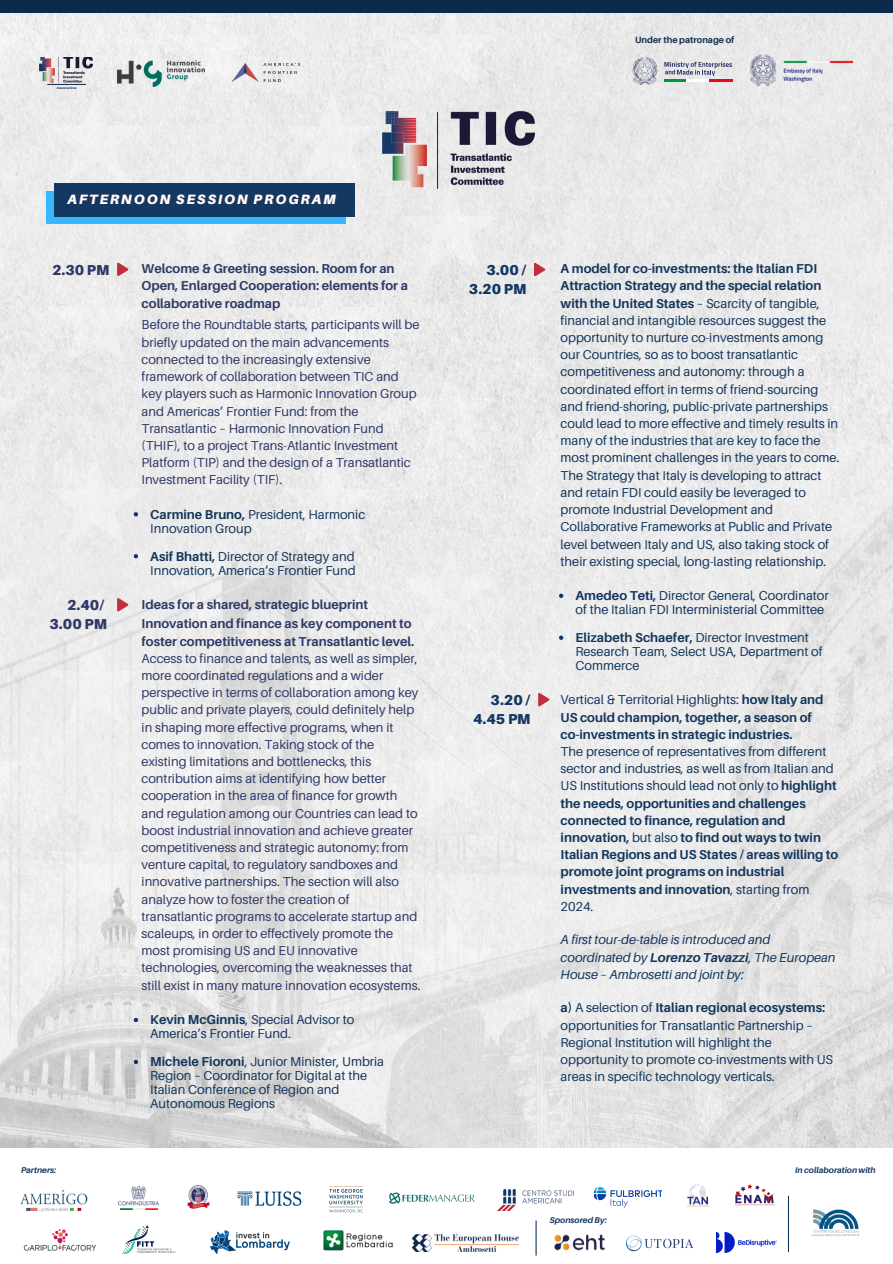
<style>
.page{position:relative;width:893px;height:1264px;background:#fff}
.page>*{position:absolute;margin:0;border:0;box-sizing:border-box;transform-origin:0 0}
.t1{font:900 14.4px "Aileron";color:#133861}
.t2{font:900 14.4px/19px "Aileron";color:#2f3867;text-align:right}
.t3{font:italic 900 13.5px "Aileron";letter-spacing:.15em;color:#fff}
.t4{font:12.9px/17.2px "Aileron";color:#12365d}
.t5{font:12.9px/17.2px "Aileron";color:#2f3867}
.t6{font:700 12.9px/17.2px "Aileron";color:#12365d}
.t7{font:700 12.9px/17.2px "Aileron";color:#2f3867}
.t8{font:italic 12.9px/17.2px "Aileron";color:#12365d}
.t9{font:700 9px "Aileron";color:#0c2a49}
.t10{font:italic 700 8.4px "Aileron";color:#12365d}
.t11{font:italic 700 3.15px "Aileron";color:#0c2a49}
.s1{font-weight:700}
.s2{font-weight:400}
</style>
<div class="page">
<div style="left:0;top:13px;width:892px;height:507px;background:#eaeaea"></div>
<div style="left:0;top:13px;width:24px;height:79px;background:#eee"></div>
<div style="left:166px;top:13px;width:95px;height:79px;background:#efefef"></div>
<div style="left:403px;top:13px;width:95px;height:79px;background:#ededed"></div>
<div style="left:48px;top:92px;width:95px;height:90px;background:#eee"></div>
<div style="left:284px;top:92px;width:95px;height:90px;background:#ededed"></div>
<div style="left:0;top:182px;width:24px;height:91px;background:#ececec"></div>
<div style="left:166px;top:182px;width:95px;height:91px;background:#ededed"></div>
<div style="left:403px;top:189px;width:95px;height:84px;background:#ececec"></div>
<svg style="left:284px;top:273px;width:95px;height:91px"></svg>
<svg style="left:0;top:364px;width:24px;height:91px"></svg>
<svg style="left:166px;top:364px;width:95px;height:91px"></svg>
<svg style="left:403px;top:364px;width:95px;height:91px"></svg>
<svg style="left:284px;top:455px;width:95px;height:65px"></svg>
<img style="left:0;top:520px;width:656px;height:480px">
<img style="left:656px;top:418px;width:236px;height:730px">
<img style="left:425px;top:1000px;width:308px;height:148px">
<img style="left:0;top:872px;width:425px;height:276px">
<img style="left:118px;top:60px;width:86px;height:26px">
<img style="left:226px;top:57px;width:93px;height:33px">
<img style="left:39px;top:57px;width:53px;height:26px">
<hr style="left:47px;top:84px;width:39px;height:1px;background:#0c2a49">
<img style="left:750px;top:54px;width:102px;height:32px">
<svg style="left:632px;top:57px;width:25px;height:28px"></svg>
<hr style="left:664px;top:79px;width:23px;height:2px;background:#009640">
<hr style="left:687px;top:79px;width:22px;height:2px;background:#fff">
<hr style="left:709px;top:79px;width:23px;height:2px;background:#e30b17">
<svg style="left:664px;top:62px;width:68px;height:14px"></svg>
<svg style="left:48px;top:263px;width:95px;height:101px"></svg>
<div style="left:48px;top:455px;width:95px;height:90px;background:#ededed"></div>
<svg style="left:134px;top:554px;width:4px;height:4px"></svg>
<svg style="left:117px;top:598px;width:11px;height:13px"></svg>
<svg style="left:48px;top:1004px;width:95px;height:91px;background:#d9d9d9"></svg>
<svg style="left:538px;top:693px;width:11px;height:13px"></svg>
<svg style="left:534px;top:263px;width:11px;height:13px"></svg>
<div style="left:0;top:0;width:892px;height:13px;background:#0c2a49"></div>
<svg style="left:559px;top:593px;width:4px;height:5px"></svg>
<svg style="left:559px;top:635px;width:4px;height:5px"></svg>
<div style="left:46px;top:191px;width:299px;height:33px;background:#38b6ff"></div>
<div style="left:55px;top:183px;width:300px;height:34px;background:#133861"></div>
<img style="left:382px;top:111px;width:152px;height:78px">
<img style="left:187px;top:1185px;width:23px;height:23px">
<img style="left:498px;top:1189px;width:75px;height:21px">
<img style="left:237px;top:1191px;width:64px;height:15px">
<img style="left:20px;top:1189px;width:68px;height:22px">
<img style="left:594px;top:1187px;width:67px;height:20px">
<img style="left:687px;top:1184px;width:21px;height:22px">
<img style="left:735px;top:1184px;width:40px;height:22px">
<img style="left:389px;top:1192px;width:86px;height:12px">
<hr style="left:787px;top:1195px;width:2px;height:56px;background:#12365d">
<img style="left:812px;top:1209px;width:48px;height:27px">
<img style="left:119px;top:1186px;width:39px;height:23px">
<img style="left:329px;top:1186px;width:34px;height:26px">
<img style="left:23px;top:1229px;width:73px;height:22px">
<img style="left:122px;top:1225px;width:54px;height:29px">
<img style="left:210px;top:1230px;width:79px;height:23px">
<img style="left:323px;top:1230px;width:70px;height:21px">
<img style="left:412px;top:1234px;width:107px;height:17px">
<hr style="left:535px;top:1220px;width:1px;height:35px;background:#12365d">
<img style="left:716px;top:1232px;width:60px;height:20px">
<img style="left:626px;top:1235px;width:68px;height:17px">
<img style="left:554px;top:1234px;width:51px;height:17px">
<p class="t11" style="left:57px;top:86px;width:21px">Associazione</p>
<p class="t3" style="left:67px;top:191px;width:270px">AFTERNOON SESSION PROGRAM</p>
<p class="t2" style="left:52px;top:260px;width:59px">2.30 PM</p>
<p class="t7" style="left:142px;top:260px;width:268px">Welcome &amp; Greeting session. Room for an<br>Open, Enlarged Cooperation: elements for a collaborative roadmap</p>
<p class="t5" style="left:142px;top:316px;width:279px">Before the Roundtable starts, participants will be briefly updated on the main advancements connected to the increasingly extensive framework of collaboration between TIC and key players such as Harmonic Innovation Group and Americas’ Frontier Fund: from the Transatlantic – Harmonic Innovation Fund (THIF), to a project Trans-Atlantic Investment Platform (TIP) and the design of a Transatlantic Investment Facility (TIF).</p>
<p class="t4" style="left:150px;top:507px;width:216px;line-height:14px"><span class="s1">Carmine Bruno,</span> President, Harmonic<br>Innovation Group</p>
<p class="t4" style="left:150px;top:549px;width:207px;line-height:14px"><span class="s1">Asif Bhatti,</span> Director of Strategy and<br>Innovation, America’s Frontier Fund</p>
<p class="t2" style="left:49px;top:595px;width:59px">2.40/<br>3.00 PM</p>
<p class="t7" style="left:142px;top:596px;width:228px">Ideas for a shared, strategic blueprint</p>
<p class="t5" style="left:142px;top:615px;width:280px"><span class="s1">Innovation and finance as key component to foster competitiveness at Transatlantic level.<br></span>Access to finance and talents, as well as simpler, more coordinated regulations and a wider perspective in terms of collaboration among key public and private players, could definitely help in shaping more effective programs, when it comes to innovation. Taking stock of the existing limitations and bottlenecks, this contribution aims at identifying how better cooperation in the area of finance for growth and regulation among our Countries can lead to boost industrial innovation and achieve greater competitiveness and strategic autonomy: from venture capital, to regulatory sandboxes and innovative partnerships. The section will also analyze how to foster the creation of transatlantic programs to accelerate startup and scaleups, in order to effectively promote the most promising US and EU innovative technologies, overcoming the weaknesses that still exist in many mature innovation ecosystems.</p>
<p class="t4" style="left:150px;top:1012px;width:205px;line-height:14px"><span class="s1">Kevin McGinnis</span>, Special Advisor to<br>America’s Frontier Fund.</p>
<p class="t4" style="left:150px;top:1054px;width:235px;line-height:14px"><span class="s1">Michele Fioroni</span>, Junior Minister, Umbria Region – Coordinator for Digital at the Italian Conference of Region and Autonomous Regions</p>
<p class="t10" style="left:21px;top:1164px;width:37px">Partners:</p>
<p class="t9" style="left:635px;top:34px;width:100px">Under the patronage of</p>
<p class="t1" style="left:486px;top:261px;width:41px">3.00 /</p>
<p class="t1" style="left:469px;top:280px;width:59px">3.20 PM</p>
<p class="t1" style="left:490px;top:691px;width:41px">3.20 /</p>
<p class="t1" style="left:473px;top:710px;width:59px">4.45 PM</p>
<p class="t4" style="left:560px;top:260px;width:280px"><span class="s1">A model for co-investments: the Italian FDI Attraction Strategy and the special relation with the United States</span> – Scarcity of tangible, financial and intangible resources suggest the opportunity to nurture co-investments among our Countries, so as to boost transatlantic competitiveness and autonomy: through a coordinated effort in terms of friend-sourcing and friend-shoring, public-private partnerships could lead to more effective and timely results in many of the industries that are key to face the most prominent challenges in the years to come.<br>The Strategy that Italy is developing to attract and retain FDI could easily be leveraged to promote Industrial Development and Collaborative Frameworks at Public and Private level between Italy and US, also taking stock of their existing special, long-lasting relationship.</p>
<p class="t4" style="left:575px;top:588px;width:254px;line-height:14px"><span class="s1">Amedeo Teti,</span> Director General, Coordinator of the Italian FDI Interministerial Committee</p>
<p class="t4" style="left:575px;top:630px;width:248px;line-height:14px"><span class="s1">Elizabeth Schaefer,</span> Director Investment<br>Research Team, Select USA, Department of<br>Commerce</p>
<p class="t6" style="left:560px;top:691px;width:264px"><span class="s2">Vertical &amp; Territorial Highlights:</span> how Italy and<br>US could champion, together, a season of</p>
<p class="t6" style="left:560px;top:725px;width:233px">co-investments in strategic industries.</p>
<p class="t6" style="left:560px;top:742px;width:279px"><span class="s2">The presence of representatives from different sector and industries, as well as from Italian and US Institutions should lead not only to</span> highlight the needs, opportunities and challenges connected to finance, regulation and innovation, <span class="s2">but also</span> to find out ways to twin Italian Regions and US States / areas willing to promote joint programs on industrial investments and innovation<span class="s2">, starting from 2024.</span></p>
<p class="t8" style="left:560px;top:931px;width:276px">A first tour-de-table is introduced and coordinated by <span class="s1">Lorenzo Tavazzi</span>, The European<br>House – Ambrosetti and joint by:</p>
<p class="t4" style="left:560px;top:998px;width:274px"><span class="s1">a)</span> A selection of <span class="s1">Italian regional ecosystems: </span>opportunities for Transatlantic Partnership – Regional Institution will highlight the opportunity to promote co-investments with US areas in specific technology verticals.</p>
<p class="t10" style="left:549px;top:1215px;width:59px">Sponsored By:</p>
<p class="t10" style="left:795px;top:1164px;width:82px">In collaboration with</p>
</div>
